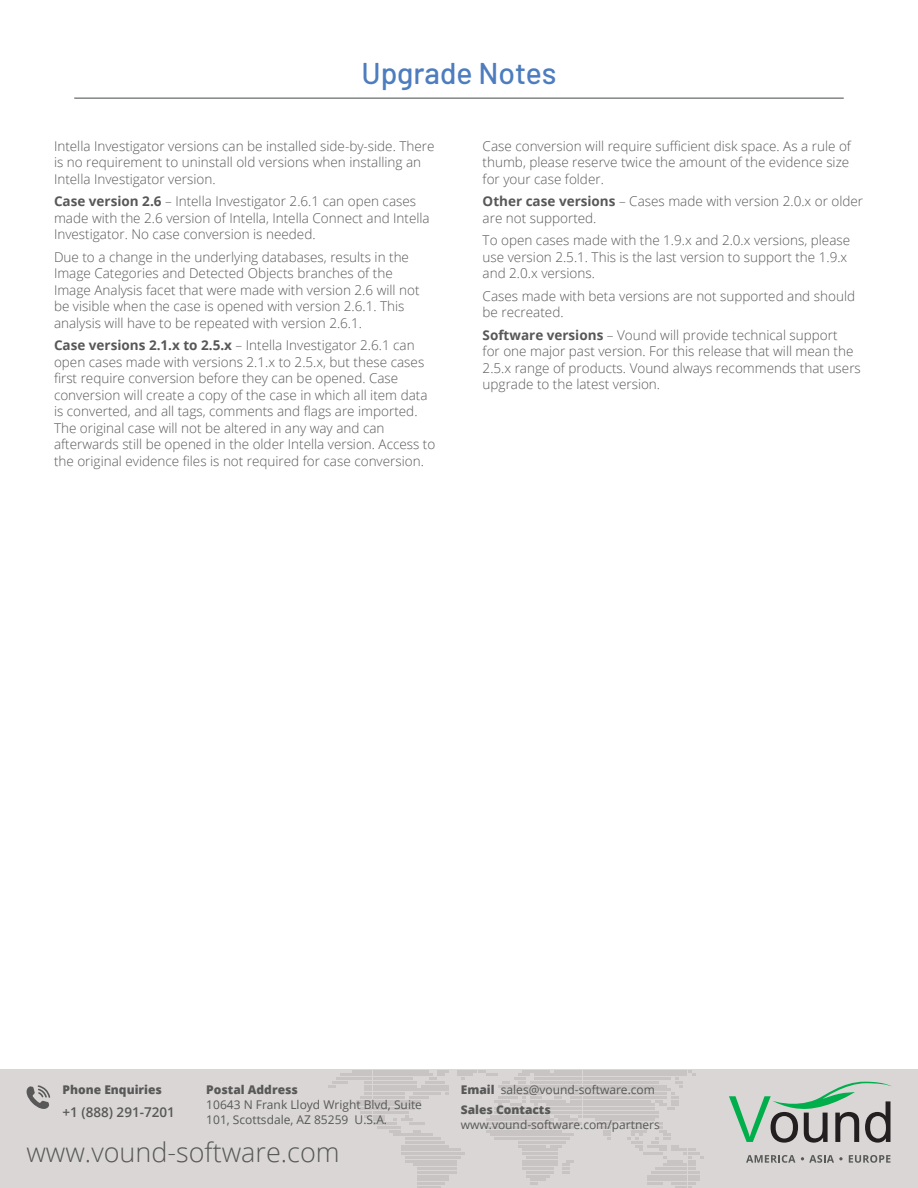
<style>
.page{position:relative;width:918px;height:1188px;background:#fff}
.page>*{position:absolute;margin:0;border:0;box-sizing:border-box;transform-origin:0 0}
.t1{font:500 30px "Barlow";color:#4d7cbf}
.t2{font:300 27px "Open Sans";color:#575857}
.t3{font:300 13.5px/16.5px "Open Sans";color:#575857}
.t4{font:600 13.5px "Open Sans";color:#575857}
.t5{font:12px/15px "Open Sans";color:#575857}
.t6{font:800 12px "Open Sans";color:#575857}
.s1{font-weight:700}
.s2{font-weight:800}
</style>
<div class="page">
<div style="left:0;top:1069px;width:918px;height:119px;background:#d9d6d5"></div>
<svg style="left:328px;top:1070px;width:375px;height:118px"></svg>
<svg style="left:746px;top:1155px;width:49px;height:8px"></svg>
<svg style="left:849px;top:1155px;width:41px;height:8px"></svg>
<svg style="left:729px;top:1082px;width:163px;height:61px"></svg>
<svg style="left:801px;top:1155px;width:42px;height:8px"></svg>
<svg style="left:26px;top:1085px;width:24px;height:24px"></svg>
<hr style="left:74px;top:98px;width:770px;height:1px;background:#737474">
<h1 class="t1" style="left:361px;top:55px;width:197px">Upgrade Notes</h1>
<p class="t3" style="left:54px;top:137px;width:382px">Intella Investigator versions can be installed side-by-side. There is no requirement to uninstall old versions when installing an<br>Intella Investigator version.</p>
<p class="t3" style="left:54px;top:193px;width:377px"><span class="s1">Case version 2.6</span> – Intella Investigator 2.6.1 can open cases made with the 2.6 version of Intella, Intella Connect and Intella<br>Investigator. No case conversion is needed.</p>
<p class="t3" style="left:54px;top:248px;width:367px">Due to a change in the underlying databases, results in the Image Categories and Detected Objects branches of the Image Analysis facet that were made with version 2.6 will not be visible when the case is opened with version 2.6.1. This analysis will have to be repeated with version 2.6.1.</p>
<p class="t3" style="left:54px;top:337px;width:383px"><span class="s1">Case versions 2.1.x to 2.5.x</span> – Intella Investigator 2.6.1 can open cases made with versions 2.1.x to 2.5.x, but these cases first require conversion before they can be opened. Case conversion will create a copy of the case in which all item data is converted, and all tags, comments and flags are imported.<br>The original case will not be altered in any way and can afterwards still be opened in the older Intella version. Access to the original evidence files is not required for case conversion.</p>
<p class="t3" style="left:483px;top:137px;width:370px">Case conversion will require sufficient disk space. As a rule of thumb, please reserve twice the amount of the evidence size for your case folder.</p>
<p class="t3" style="left:483px;top:193px;width:382px"><span class="s1">Other case versions</span> – Cases made with version 2.0.x or older are not supported.</p>
<p class="t3" style="left:483px;top:232px;width:369px">To open cases made with the 1.9.x and 2.0.x versions, please use version 2.5.1. This is the last version to support the 1.9.x and 2.0.x versions.</p>
<p class="t3" style="left:483px;top:287px;width:374px">Cases made with beta versions are not supported and should be recreated.</p>
<p class="t3" style="left:483px;top:326px;width:380px"><span class="s1">Software versions</span> – Vound will provide technical support<br>for one major past version. For this release that will mean the 2.5.x range of products. Vound always recommends that users upgrade to the latest version.</p>
<p class="t6" style="left:63px;top:1081px;width:101px">Phone Enquiries</p>
<p class="t4" style="left:63px;top:1103px;width:114px">+1 (888) 291-7201</p>
<h2 class="t2" style="left:26px;top:1134px;width:315px">www.vound-software.com</h2>
<p class="t6" style="left:206px;top:1081px;width:93px">Postal Address</p>
<p class="t5" style="left:206px;top:1097px;width:217px">10643 N Frank Lloyd Wright Blvd, Suite<br>101, Scottsdale, AZ 85259 U.S.A.</p>
<p class="t5" style="left:461px;top:1080px;width:196px;line-height:19.5px"><span class="s2">Email</span> sales@vound-software.com<br><span class="s2">Sales Contacts</span></p>
<p class="t5" style="left:461px;top:1117px;width:200px">www.vound-software.com/partners</p>
</div>
